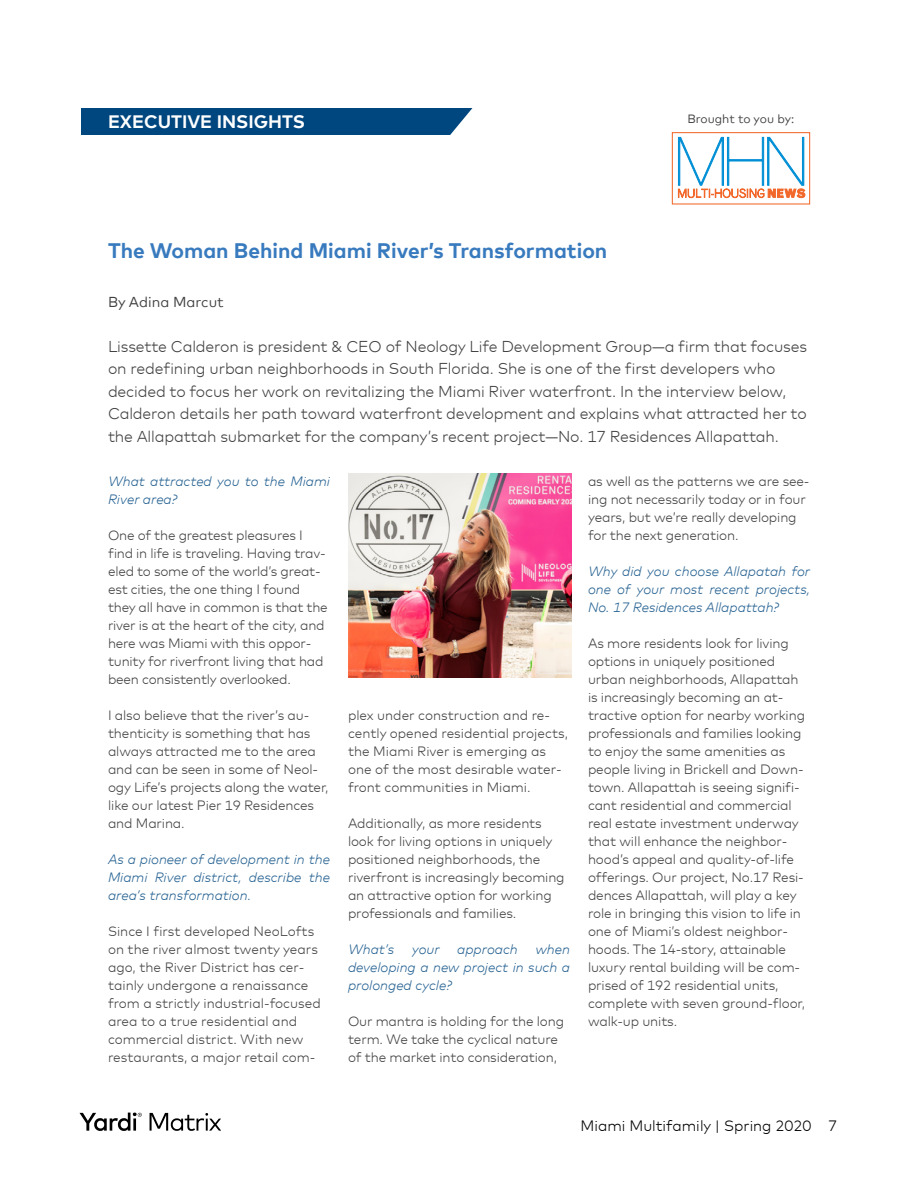
<style>
.page{position:relative;width:918px;height:1188px;background:#fff}
.page>*{position:absolute;margin:0;border:0;box-sizing:border-box;transform-origin:0 0}
.t1{font:700 21px "Mark Offc Pro";color:#387abe}
.t2{font:700 18px "Mark Offc Pro";color:#fff}
.t3{font:300 15.75px/22.5px "Mark Offc Pro";letter-spacing:-.01em;color:#414141}
.t4{font:300 15px "Mark Offc Pro";color:#000}
.t5{font:14.4px "Mark Offc Pro";color:#414141}
.t6{font:300 13.5px/18px "Mark Offc Pro";letter-spacing:-.01em;color:#414141}
.t7{font:italic 300 13.5px/18px "Mark Offc Pro";color:#266292;text-align:justify}
.t8{font:12px "Mark Offc Pro";color:#414141}
</style>
<div class="page">
<svg style="left:80px;top:1112px;width:62px;height:19px"></svg>
<svg style="left:150px;top:1113px;width:71px;height:18px"></svg>
<img style="left:349px;top:474px;width:222px;height:203px">
<div style="left:672px;top:132px;width:138px;height:73px;border:1px solid #f2682b"></div>
<svg style="left:678px;top:136px;width:127px;height:62px"></svg>
<div style="left:81px;top:108px;width:391px;height:27px;background:#00467f"></div>
<h2 class="t2" style="left:108px;top:108px;width:199px">EXECUTIVE INSIGHTS</h2>
<h1 class="t1" style="left:108px;top:234px;width:501px">The Woman Behind Miami River’s Transformation</h1>
<p class="t5" style="left:108px;top:292px;width:117px">By Adina Marcut</p>
<p class="t8" style="left:687px;top:110px;width:108px">Brought to you by:</p>
<p class="t3" style="left:108px;top:334px;width:701px">Lissette Calderon is president &amp; CEO of Neology Life Development Group—a firm that focuses on redefining urban neighborhoods in South Florida. She is one of the first developers who decided to focus her work on revitalizing the Miami River waterfront. In the interview below, Calderon details her path toward waterfront development and explains what attracted her to the Allapattah submarket for the company’s recent project—No. 17 Residences Allapattah.</p>
<p class="t7" style="left:108px;top:471px;width:223px">What attracted you to the Miami<br>River area?</p>
<p class="t6" style="left:108px;top:525px;width:221px">One of the greatest pleasures I find in life is traveling. Having trav&shy;eled to some of the world’s great&shy;est cities, the one thing I found they all have in common is that the river is at the heart of the city, and here was Miami with this oppor&shy;tunity for riverfront living that had been consistently overlooked.</p>
<p class="t6" style="left:108px;top:705px;width:222px">I also believe that the river’s au&shy;thenticity is something that has always attracted me to the area and can be seen in some of Neol&shy;ogy Life’s projects along the water, like our latest Pier 19 Residences and Marina.</p>
<p class="t7" style="left:108px;top:849px;width:224px">As a pioneer of development in the Miami River district, describe the area’s transformation.</p>
<p class="t6" style="left:108px;top:921px;width:214px">Since I first developed NeoLofts on the river almost twenty years ago, the River District has cer&shy;tainly undergone a renaissance from a strictly industrial-focused area to a true residential and commercial district. With new restaurants, a major retail com-</p>
<p class="t6" style="left:348px;top:705px;width:222px">plex under construction and re&shy;cently opened residential projects, the Miami River is emerging as one of the most desirable water&shy;front communities in Miami.</p>
<p class="t6" style="left:348px;top:813px;width:218px">Additionally, as more residents look for living options in uniquely positioned neighborhoods, the riverfront is increasingly becoming an attractive option for working professionals and families.</p>
<p class="t7" style="left:348px;top:939px;width:48px">What’s</p>
<p class="t7" style="left:412px;top:939px;width:30px">your</p>
<p class="t7" style="left:457px;top:939px;width:62px">approach</p>
<p class="t7" style="left:348px;top:939px;width:224px;text-indent:187px">when developing a new project in such a prolonged cycle?</p>
<p class="t6" style="left:348px;top:1011px;width:218px">Our mantra is holding for the long term. We take the cyclical nature of the market into consideration,</p>
<p class="t6" style="left:588px;top:471px;width:223px">as well as the patterns we are see&shy;ing not necessarily today or in four years, but we’re really developing for the next generation.</p>
<p class="t7" style="left:588px;top:561px;width:224px">Why did you choose Allapatah for one of your most recent projects, No. 17 Residences Allapattah?</p>
<p class="t6" style="left:588px;top:633px;width:219px">As more residents look for living options in uniquely positioned urban neighborhoods, Allapattah is increasingly becoming an at&shy;tractive option for nearby working professionals and families looking to enjoy the same amenities as people living in Brickell and Down&shy;town. Allapattah is seeing signifi&shy;cant residential and commercial real estate investment underway that will enhance the neighbor&shy;hood’s appeal and quality-of-life offerings. Our project, No.17 Resi&shy;dences Allapattah, will play a key role in bringing this vision to life in one of Miami’s oldest neighbor&shy;hoods. The 14-story, attainable luxury rental building will be com&shy;prised of 192 residential units, complete with seven ground-floor, walk-up units.</p>
<p class="t4" style="left:581px;top:1115px;width:258px">Miami Multifamily | Spring 2020 7</p>
</div>
